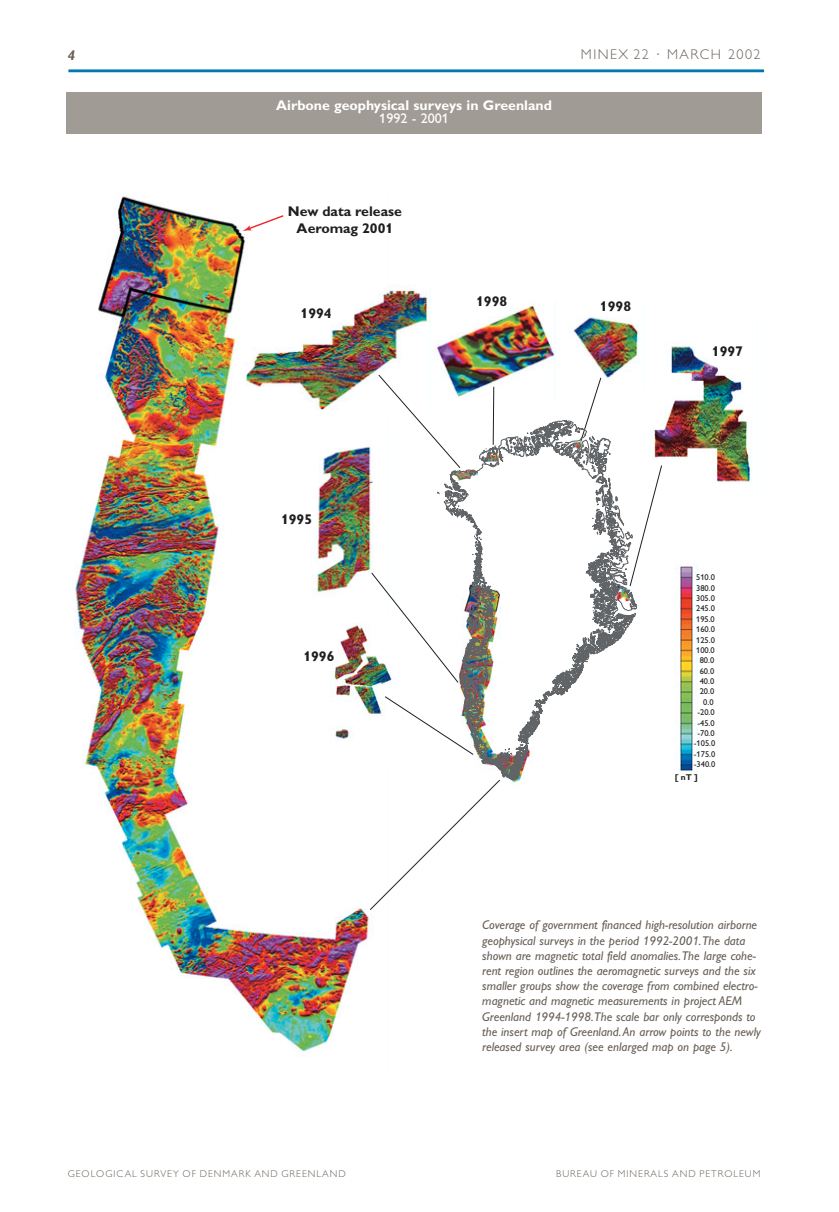
<style>
.page{position:relative;width:839px;height:1212px;background:#fff}
.page>*{position:absolute;margin:0;border:0;box-sizing:border-box;transform-origin:0 0}
.t1{font:700 14.1px/17px "Gill Alt One";color:#201f20;text-align:center}
.t2{font:700 14.1px "Gill Alt One";color:#fff}
.t3{font:300 14.1px "Gill Alt One";letter-spacing:.1em;color:#696158}
.t4{font:14.1px "Gill Alt One";color:#fff}
.t5{font:italic 700 14.1px "Gill Alt One";color:#696158}
.t6{font:italic 12.75px/15.3px "Gill Alt One";color:#696158}
.t7{font:300 9.9px "Gill Alt One";letter-spacing:.1em;color:#696158}
.t8{font:8.4px/10.4px "Gill Alt One";color:#201f20;text-align:right}
.t9{font:700 8.4px "Gill Alt One";color:#201f20}
</style>
<div class="page">
<img style="left:75px;top:195px;width:298px;height:857px">
<img style="left:299px;top:615px;width:71px;height:147px">
<img style="left:295px;top:432px;width:79px;height:183px">
<img style="left:435px;top:305px;width:120px;height:70px">
<img style="left:573px;top:317px;width:66px;height:58px">
<img style="left:662px;top:344px;width:90px;height:139px">
<img style="left:244px;top:284px;width:186px;height:127px">
<img style="left:675px;top:564px;width:22px;height:209px">
<svg style="left:378px;top:375px;width:284px;height:233px"></svg>
<svg style="left:437px;top:420px;width:200px;height:360px"></svg>
<svg style="left:370px;top:572px;width:130px;height:338px"></svg>
<svg style="left:243px;top:214px;width:42px;height:17px"></svg>
<div style="left:66px;top:92px;width:696px;height:42px;background:#a09b94"></div>
<hr style="left:68px;top:69px;width:696px;height:3px;background:#0078ad">
<p class="t5" style="left:68px;top:50px;width:9px">4</p>
<p class="t3" style="left:581px;top:49px;width:181px">MINEX 22 · MARCH 2002</p>
<p class="t2" style="left:276px;top:100px;width:277px">Airbone geophysical surveys in Greenland</p>
<p class="t4" style="left:379px;top:113px;width:71px">1992 - 2001</p>
<p class="t1" style="left:288px;top:204px;width:115px">New data release<br>Aeromag 2001</p>
<p class="t1" style="left:301px;top:306px;width:33px">1994</p>
<p class="t1" style="left:281px;top:512px;width:33px">1995</p>
<p class="t1" style="left:303px;top:648px;width:33px">1996</p>
<p class="t1" style="left:476px;top:294px;width:33px">1998</p>
<p class="t1" style="left:600px;top:299px;width:33px">1998</p>
<p class="t1" style="left:712px;top:344px;width:33px">1997</p>
<p class="t8" style="left:696px;top:573px;width:20px">510.0<br>380.0<br>305.0<br>245.0<br>195.0<br>160.0<br>125.0<br>100.0<br>80.0<br>60.0<br>40.0<br>20.0<br>0.0</p>
<p class="t8" style="left:697px;top:708px;width:19px">-20.0</p>
<p class="t8" style="left:697px;top:719px;width:19px">-45.0</p>
<p class="t8" style="left:697px;top:729px;width:19px">-70.0</p>
<p class="t8" style="left:694px;top:739px;width:23px">-105.0</p>
<p class="t8" style="left:694px;top:750px;width:23px">-175.0</p>
<p class="t8" style="left:694px;top:760px;width:23px">-340.0</p>
<p class="t9" style="left:674px;top:774px;width:25px">[ nT ]</p>
<p class="t6" style="left:482px;top:919px;width:280px">Coverage of government financed high-resolution airborne geophysical surveys in the period 1992-2001.The data shown are magnetic total field anomalies.The large cohe&shy;rent region outlines the aeromagnetic surveys and the six smaller groups show the coverage from combined electro&shy;magnetic and magnetic measurements in project AEM Greenland 1994-1998.The scale bar only corresponds to the insert map of Greenland.An arrow points to the newly released survey area (see enlarged map on page 5).</p>
<p class="t7" style="left:68px;top:1170px;width:279px">GEOLOGICAL SURVEY OF DENMARK AND GREENLAND</p>
<p class="t7" style="left:556px;top:1170px;width:206px">BUREAU OF MINERALS AND PETROLEUM</p>
</div>
